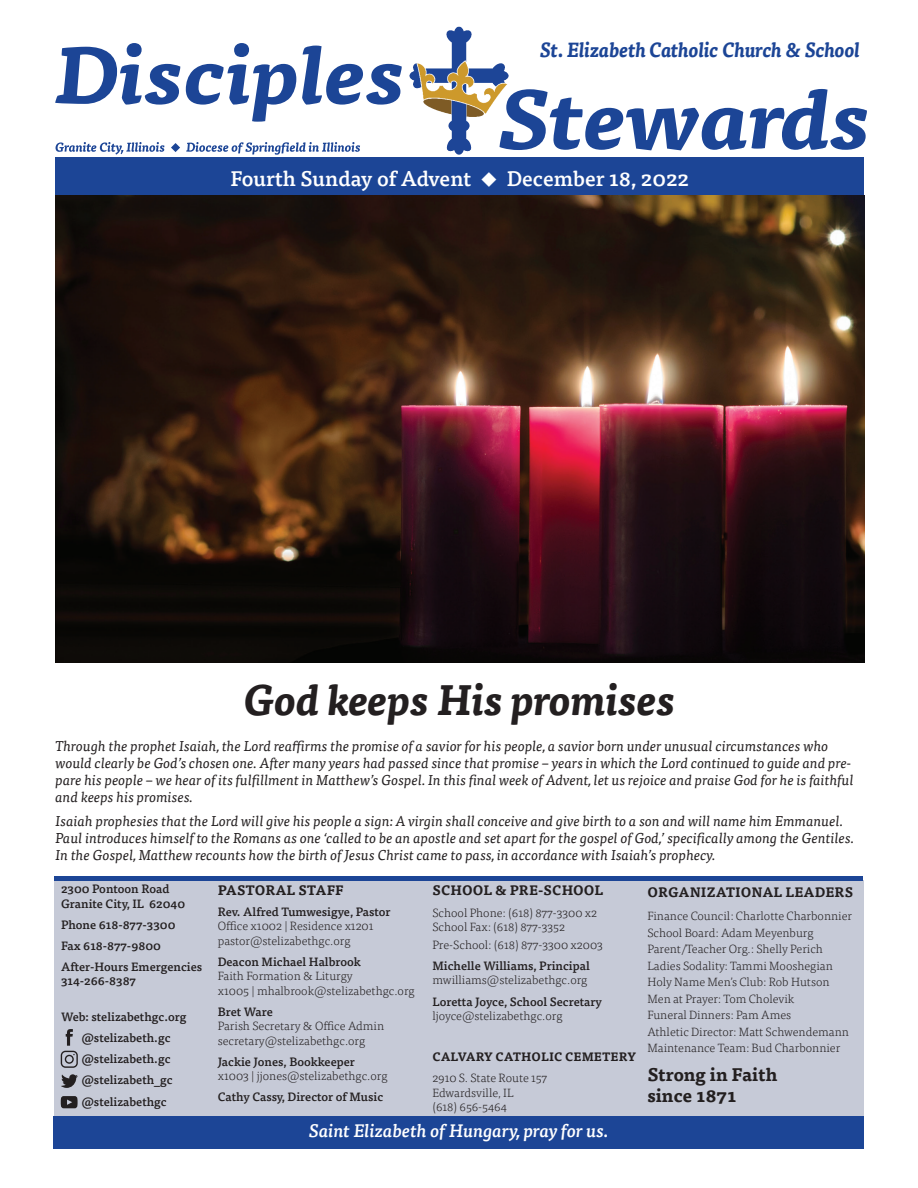
<style>
.page{position:relative;width:918px;height:1188px;background:#fff}
.page>*{position:absolute;margin:0;border:0;box-sizing:border-box;transform-origin:0 0}
.t1{font:italic 700 81.15px "Tisa Pro";color:#1c4596;scale:1.12 1}
.t2{font:italic 700 78.75px "Tisa Pro";color:#1c4596;scale:1.12 1}
.t3{font:italic 700 42px "Tisa Pro";color:#231f20}
.t4{font:500 21px "Tisa Pro";color:#fff}
.t5{font:italic 700 20.25px "Tisa Pro";color:#1c4596;scale:.93 1}
.t6{font:italic 500 18px "Tisa Pro";color:#fff}
.t7{font:700 18px/21.6px "Tisa Pro";color:#231f20}
.t8{font:italic 14.25px/17.1px "Tisa Pro";color:#231f20}
.t9{font:700 13.5px "Tisa Pro";color:#231f20}
.t10{font:300 12px/14.4px "Tisa Pro";color:#231f20}
.t11{font:500 12px/21.1px "Tisa Pro";color:#231f20}
.t12{font:700 12px/21.1px "Tisa Pro";color:#231f20}
.s1{font-weight:500}
.s2{font-weight:300}
</style>
<div class="page">
<div style="left:54px;top:880px;width:810px;height:237px;background:#c6cad7"></div>
<svg style="left:61px;top:1074px;width:17px;height:14px"></svg>
<svg style="left:61px;top:1096px;width:17px;height:12px"></svg>
<svg style="left:61px;top:1029px;width:17px;height:39px"></svg>
<svg style="left:56px;top:142px;width:108px;height:13px"></svg>
<svg style="left:171px;top:143px;width:9px;height:9px"></svg>
<svg style="left:186px;top:142px;width:174px;height:13px"></svg>
<div style="left:55px;top:158px;width:809px;height:6px;background:#1c4596"></div>
<img style="left:410px;top:26px;width:98px;height:128px">
<div style="left:55px;top:163px;width:809px;height:32px;background:#1c4596"></div>
<div style="left:53px;top:1117px;width:811px;height:32px;background:#1c4596"></div>
<hr style="left:54px;top:876px;width:809px;height:4px;background:#1c4596">
<img style="left:56px;top:195px;width:808px;height:468px">
<p class="t2" style="left:55px;top:12px;width:315px">Disciples</p>
<p class="t5" style="left:540px;top:33px;width:346px">St. Elizabeth Catholic Church &amp; School</p>
<p class="t1" style="left:497px;top:54px;width:336px">Stewards</p>
<p class="t4" style="left:230px;top:162px;width:460px">Fourth Sunday of Advent ◆ December 18, 2022</p>
<p class="t3" style="left:244px;top:666px;width:433px">God keeps His promises</p>
<p class="t8" style="left:56px;top:737px;width:800px">Through the prophet Isaiah, the Lord reaffirms the promise of a savior for his people, a savior born under unusual circumstances who would clearly be God’s chosen one. After many years had passed since that promise – years in which the Lord continued to guide and pre&shy;pare his people – we hear of its fulfillment in Matthew’s Gospel. In this final week of Advent, let us rejoice and praise God for he is faithful and keeps his promises.</p>
<p class="t8" style="left:56px;top:812px;width:800px">Isaiah prophesies that the Lord will give his people a sign: A virgin shall conceive and give birth to a son and will name him Emmanuel.<br>Paul introduces himself to the Romans as one ‘called to be an apostle and set apart for the gospel of God,’ specifically among the Gentiles.<br>In the Gospel, Matthew recounts how the birth of Jesus Christ came to pass, in accordance with Isaiah’s prophecy.</p>
<p class="t11" style="left:61px;top:881px;width:126px;line-height:14.4px">2300 Pontoon Road<br>Granite City, IL 62040</p>
<p class="t11" style="left:61px;top:913px;width:143px">Phone 618-877-3300<br>Fax 618-877-9800<br>After-Hours Emergencies</p>
<p class="t11" style="left:61px;top:970px;width:77px">314-266-8387</p>
<p class="t11" style="left:61px;top:1005px;width:127px;text-align:center">Web: stelizabethgc.org @stelizabeth.gc @stelizabeth.gc @stelizabeth_gc @stelizabethgc</p>
<p class="t9" style="left:218px;top:879px;width:127px">PASTORAL STAFF</p>
<p class="t10" style="left:218px;top:904px;width:174px"><span class="s1">Rev. Alfred Tumwesigye, Pastor<br></span>Office x1002 | Residence x1201 pastor@stelizabethgc.org</p>
<p class="t10" style="left:218px;top:954px;width:198px"><span class="s1">Deacon Michael Halbrook<br></span>Faith Formation &amp; Liturgy<br>x1005 | mhalbrook@stelizabethgc.org</p>
<p class="t10" style="left:218px;top:1004px;width:168px"><span class="s1">Bret Ware<br></span>Parish Secretary &amp; Office Admin secretary@stelizabethgc.org</p>
<p class="t10" style="left:218px;top:1054px;width:171px"><span class="s1">Jackie Jones, Bookkeeper </span>x1003 | jjones@stelizabethgc.org</p>
<p class="t11" style="left:218px;top:1086px;width:167px">Cathy Cassy, Director of Music</p>
<p class="t9" style="left:432px;top:880px;width:173px">SCHOOL &amp; PRE-SCHOOL</p>
<p class="t10" style="left:432px;top:905px;width:166px">School Phone: (618) 877-3300 x2<br>School Fax: (618) 877-3352</p>
<p class="t10" style="left:432px;top:934px;width:172px;line-height:21.1px">Pre-School: (618) 877-3300 x2003<br><span class="s1">Michelle Williams, Principal</span></p>
<p class="t11" style="left:432px;top:969px;width:171px"><span class="s2">mwilliams@stelizabethgc.org<br></span>Loretta Joyce, School Secretary</p>
<p class="t10" style="left:432px;top:1008px;width:132px">ljoyce@stelizabethgc.org</p>
<p class="t12" style="left:432px;top:1045px;width:205px">CALVARY CATHOLIC CEMETERY<br><span class="s2">2910 S. State Route 157</span></p>
<p class="t10" style="left:432px;top:1085px;width:83px">Edwardsville, IL (618) 656-5464</p>
<p class="t6" style="left:309px;top:1117px;width:301px">Saint Elizabeth of Hungary, pray for us.</p>
<p class="t9" style="left:647px;top:881px;width:207px">ORGANIZATIONAL LEADERS</p>
<p class="t10" style="left:647px;top:907px;width:206px;line-height:16.5px">Finance Council: Charlotte Charbonnier School Board: Adam Meyenburg Parent/Teacher Org.: Shelly Perich Ladies Sodality: Tammi Mooshegian Holy Name Men’s Club: Rob Hutson Men at Prayer: Tom Cholevik<br>Funeral Dinners: Pam Ames<br>Athletic Director: Matt Schwendemann Maintenance Team: Bud Charbonnier</p>
<p class="t7" style="left:647px;top:1062px;width:132px">Strong in Faith since 1871</p>
</div>
